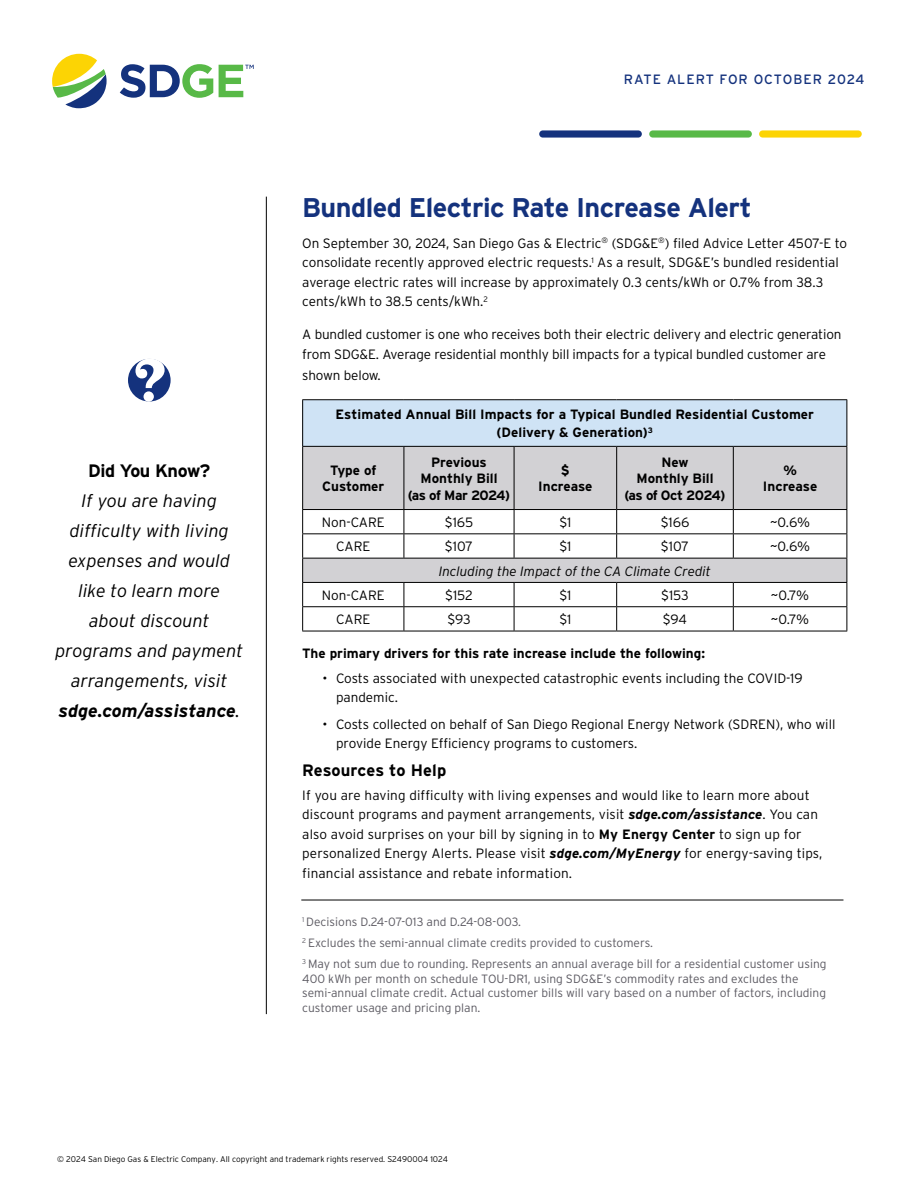
<style>
.page{position:relative;width:918px;height:1188px;background:#fff}
.page>*{position:absolute;margin:0;border:0;box-sizing:border-box;transform-origin:0 0}
.t1{font:700 27px "Interstate";letter-spacing:-.02em;color:#14327d}
.t2{font:italic 300 18px/30px "Interstate";letter-spacing:.005em;color:#000;text-align:center}
.t3{font:700 18px "Interstate";letter-spacing:-.02em;color:#000}
.t4{font:700 16.5px "Interstate";color:#000}
.t5{font:300 13.5px/19.5px "Interstate";color:#000}
.t6{font:700 13.5px/16.2px "Interstate";color:#000;text-align:center}
.t7{font:italic 300 13.5px "Interstate";color:#000}
.t8{font:13.5px "Interstate";letter-spacing:.07em;color:#14327d}
.t9{font:300 12px/21.1px "Interstate";color:#5c5a62}
.t10{font:300 8.25px "Interstate";color:#000}
.s1{font-weight:700}
.s2{font-weight:700;font-style:italic}
</style>
<div class="page">
<div style="left:303px;top:400px;width:544px;height:46px;background:#cfe3f5"></div>
<svg style="left:303px;top:447px;width:544px;height:135px;fill:#d2d1d4"></svg>
<hr style="left:404px;top:447px;width:1px;height:62px;background:#000">
<svg style="left:404px;top:510px;width:1px;height:48px"></svg>
<svg style="left:404px;top:583px;width:1px;height:48px"></svg>
<hr style="left:302px;top:400px;width:1px;height:46px;background:#000">
<hr style="left:847px;top:400px;width:1px;height:46px;background:#000">
<hr style="left:302px;top:447px;width:1px;height:62px;background:#000">
<hr style="left:302px;top:509px;width:102px;height:1px;background:#000">
<hr style="left:404px;top:509px;width:110px;height:1px;background:#000">
<hr style="left:617px;top:509px;width:116px;height:1px;background:#000">
<hr style="left:302px;top:533px;width:102px;height:1px;background:#000">
<hr style="left:404px;top:533px;width:110px;height:1px;background:#000">
<hr style="left:617px;top:533px;width:116px;height:1px;background:#000">
<hr style="left:302px;top:558px;width:102px;height:1px;background:#000">
<hr style="left:404px;top:558px;width:110px;height:1px;background:#000">
<hr style="left:617px;top:558px;width:116px;height:1px;background:#000">
<hr style="left:302px;top:582px;width:102px;height:1px;background:#000">
<hr style="left:404px;top:582px;width:110px;height:1px;background:#000">
<hr style="left:617px;top:582px;width:116px;height:1px;background:#000">
<hr style="left:302px;top:606px;width:102px;height:1px;background:#000">
<svg style="left:302px;top:510px;width:1px;height:121px"></svg>
<hr style="left:404px;top:606px;width:110px;height:1px;background:#000">
<hr style="left:617px;top:606px;width:116px;height:1px;background:#000">
<hr style="left:302px;top:631px;width:102px;height:1px;background:#000">
<hr style="left:404px;top:631px;width:110px;height:1px;background:#000">
<hr style="left:617px;top:631px;width:116px;height:1px;background:#000">
<hr style="left:302px;top:399px;width:102px;height:1px;background:#000">
<hr style="left:404px;top:399px;width:110px;height:1px;background:#000">
<hr style="left:514px;top:399px;width:103px;height:1px;background:#000">
<hr style="left:617px;top:399px;width:116px;height:1px;background:#000">
<hr style="left:733px;top:399px;width:114px;height:1px;background:#000">
<hr style="left:302px;top:446px;width:102px;height:1px;background:#000">
<hr style="left:404px;top:446px;width:110px;height:1px;background:#000">
<hr style="left:617px;top:446px;width:116px;height:1px;background:#000">
<hr style="left:514px;top:446px;width:103px;height:1px;background:#000">
<hr style="left:514px;top:447px;width:1px;height:62px;background:#000">
<hr style="left:616px;top:447px;width:1px;height:62px;background:#000">
<hr style="left:514px;top:509px;width:103px;height:1px;background:#000">
<hr style="left:514px;top:533px;width:103px;height:1px;background:#000">
<svg style="left:514px;top:510px;width:1px;height:48px"></svg>
<svg style="left:616px;top:510px;width:1px;height:48px"></svg>
<hr style="left:514px;top:558px;width:103px;height:1px;background:#000">
<hr style="left:514px;top:582px;width:103px;height:1px;background:#000">
<hr style="left:514px;top:606px;width:103px;height:1px;background:#000">
<svg style="left:514px;top:583px;width:1px;height:48px"></svg>
<svg style="left:616px;top:583px;width:1px;height:48px"></svg>
<hr style="left:514px;top:631px;width:103px;height:1px;background:#000">
<hr style="left:733px;top:446px;width:114px;height:1px;background:#000">
<hr style="left:733px;top:447px;width:1px;height:62px;background:#000">
<hr style="left:847px;top:447px;width:1px;height:62px;background:#000">
<hr style="left:733px;top:509px;width:114px;height:1px;background:#000">
<hr style="left:733px;top:533px;width:114px;height:1px;background:#000">
<svg style="left:733px;top:510px;width:1px;height:48px"></svg>
<hr style="left:733px;top:558px;width:114px;height:1px;background:#000">
<hr style="left:733px;top:582px;width:114px;height:1px;background:#000">
<hr style="left:733px;top:606px;width:114px;height:1px;background:#000">
<svg style="left:733px;top:583px;width:1px;height:48px"></svg>
<svg style="left:847px;top:510px;width:1px;height:121px"></svg>
<hr style="left:733px;top:631px;width:114px;height:1px;background:#000">
<hr style="left:301px;top:900px;width:542px;height:1px;background:#000">
<svg style="left:120px;top:64px;width:93px;height:34px"></svg>
<svg style="left:219px;top:65px;width:35px;height:32px"></svg>
<svg style="left:52px;top:54px;width:55px;height:54px"></svg>
<hr style="left:266px;top:197px;width:1px;height:817px;background:#000">
<div style="left:128px;top:359px;width:43px;height:43px;background:#14327d;border-radius:50%"></div>
<svg style="left:135px;top:359px;width:30px;height:43px"></svg>
<div style="left:649px;top:130px;width:103px;height:8px;background:#58b947;border-radius:4px"></div>
<div style="left:539px;top:130px;width:103px;height:8px;background:#14327d;border-radius:4px"></div>
<div style="left:759px;top:130px;width:103px;height:8px;background:#fcd404;border-radius:4px"></div>
<p class="t8" style="left:624px;top:72px;width:242px">RATE ALERT FOR OCTOBER 2024</p>
<h2 class="t3" style="left:88px;top:460px;width:124px">Did You Know?</h2>
<h2 class="t2" style="left:55px;top:485px;width:189px">If you are having difficulty with living expenses and would like to learn more about discount programs and payment arrangements, visit <span class="s1">sdge.com/assistance</span>.</h2>
<h1 class="t1" style="left:302px;top:192px;width:451px">Bundled Electric Rate Increase Alert</h1>
<p class="t5" style="left:302px;top:233px;width:546px">On September 30, 2024, San Diego Gas &amp; Electric<sup>®</sup> (SDG&amp;E<sup>®</sup>) filed Advice Letter 4507-E to consolidate recently approved electric requests.<sup>1</sup> As a result, SDG&amp;E’s bundled residential average electric rates will increase by approximately 0.3 cents/kWh or 0.7% from 38.3 cents/kWh to 38.5 cents/kWh.<sup>2</sup></p>
<p class="t5" style="left:302px;top:325px;width:541px">A bundled customer is one who receives both their electric delivery and electric generation from SDG&amp;E. Average residential monthly bill impacts for a typical bundled customer are</p>
<p class="t5" style="left:302px;top:365px;width:80px">shown below.</p>
<p class="t6" style="left:335px;top:406px;width:480px;line-height:18px">Estimated Annual Bill Impacts for a Typical Bundled Residential Customer (Delivery &amp; Generation)<sup>3</sup></p>
<p class="t6" style="left:322px;top:462px;width:64px">Type of<br>Customer</p>
<p class="t6" style="left:408px;top:454px;width:104px">Previous<br>Monthly Bill<br>(as of Mar 2024)</p>
<p class="t6" style="left:538px;top:462px;width:56px">$<br>Increase</p>
<p class="t6" style="left:625px;top:454px;width:102px">New<br>Monthly Bill<br>(as of Oct 2024)</p>
<p class="t6" style="left:763px;top:462px;width:56px">%<br>Increase</p>
<p class="t5" style="left:322px;top:512px;width:65px">Non-CARE</p>
<p class="t5" style="left:445px;top:512px;width:30px">$165</p>
<p class="t5" style="left:559px;top:512px;width:14px">$1</p>
<p class="t5" style="left:661px;top:512px;width:30px">$166</p>
<p class="t5" style="left:770px;top:512px;width:42px">~0.6%</p>
<p class="t5" style="left:336px;top:537px;width:36px">CARE</p>
<p class="t5" style="left:445px;top:537px;width:30px">$107</p>
<p class="t5" style="left:559px;top:537px;width:14px">$1</p>
<p class="t5" style="left:661px;top:537px;width:30px">$107</p>
<p class="t5" style="left:770px;top:537px;width:42px">~0.6%</p>
<p class="t7" style="left:439px;top:563px;width:274px">Including the Impact of the CA Climate Credit</p>
<p class="t5" style="left:322px;top:585px;width:65px">Non-CARE</p>
<p class="t5" style="left:445px;top:585px;width:29px">$152</p>
<p class="t5" style="left:559px;top:585px;width:14px">$1</p>
<p class="t5" style="left:661px;top:585px;width:29px">$153</p>
<p class="t5" style="left:771px;top:585px;width:40px">~0.7%</p>
<p class="t5" style="left:336px;top:610px;width:36px">CARE</p>
<p class="t5" style="left:447px;top:610px;width:25px">$93</p>
<p class="t5" style="left:559px;top:610px;width:14px">$1</p>
<p class="t5" style="left:663px;top:610px;width:26px">$94</p>
<p class="t5" style="left:771px;top:610px;width:40px">~0.7%</p>
<p class="t6" style="left:302px;top:645px;width:404px">The primary drivers for this rate increase include the following:</p>
<p class="t5" style="left:336px;top:668px;width:468px;text-indent:-14px">• Costs associated with unexpected catastrophic events including the COVID-19 pandemic.</p>
<p class="t5" style="left:336px;top:714px;width:501px;text-indent:-14px">• Costs collected on behalf of San Diego Regional Energy Network (SDREN), who will provide Energy Efficiency programs to customers.</p>
<p class="t4" style="left:302px;top:761px;width:146px">Resources to Help</p>
<p class="t5" style="left:302px;top:785px;width:522px">If you are having difficulty with living expenses and would like to learn more about discount programs and payment arrangements, visit <span class="s2">sdge.com/assistance</span>. You can also avoid surprises on your bill by signing in to <span class="s1">My Energy Center</span> to sign up for personalized Energy Alerts. Please visit <span class="s2">sdge.com/MyEnergy</span> for energy-saving tips, financial assistance and rebate information.</p>
<p class="t9" style="left:302px;top:911px;width:526px"><sup>1</sup> Decisions D.24-07-013 and D.24-08-003.<br><sup>2</sup> Excludes the semi-annual climate credits provided to customers.<br><sup>3</sup> May not sum due to rounding. Represents an annual average bill for a residential customer using</p>
<p class="t9" style="left:302px;top:971px;width:525px;line-height:14.4px">400 kWh per month on schedule TOU-DR1, using SDG&amp;E’s commodity rates and excludes the semi-annual climate credit. Actual customer bills will vary based on a number of factors, including customer usage and pricing plan.</p>
<p class="t10" style="left:57px;top:1155px;width:393px">© 2024 San Diego Gas &amp; Electric Company. All copyright and trademark rights reserved. S2490004 1024</p>
</div>
